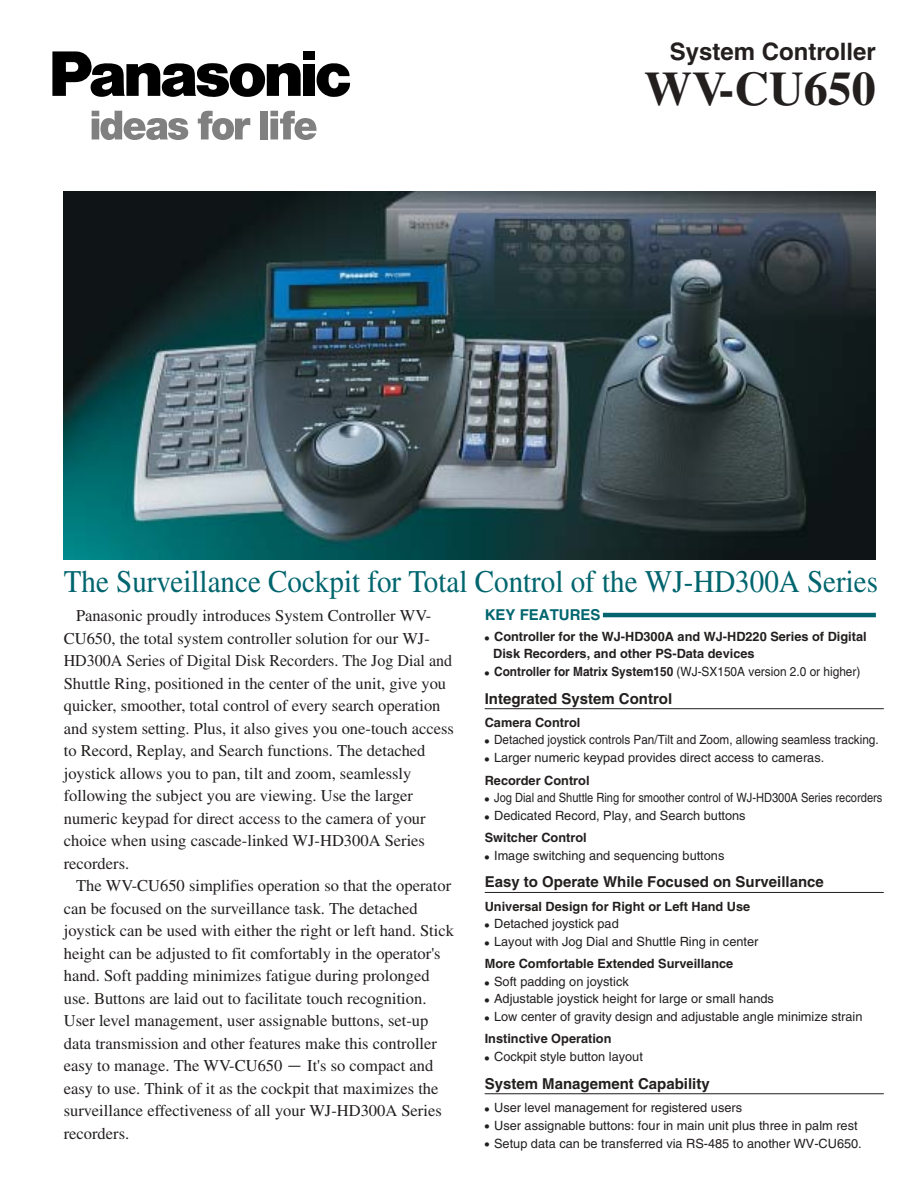
<style>
.page{position:relative;width:918px;height:1191px;background:#fff}
.page>*{position:absolute;margin:0;border:0;box-sizing:border-box;transform-origin:0 0}
.t1{font:700 48px "Times";color:#231f1f}
.t2{font:31.5px "Times";color:#00656e;scale:.92 1}
.t3{font:700 24px "Helvetica";color:#231f1f}
.t4{font:16.5px/22.5px "Times";color:#231f1f}
.t5{font:700 15px "Helvetica";color:#231f1f}
.t6{font:700 15px "Helvetica";color:#00656e}
.t7{font:12.75px/22.5px "Helvetica";color:#231f1f}
.t8{font:700 12.75px/17.5px "Helvetica";color:#231f1f}
.t9{font:12.75px "Helvetica";color:#231f1f;scale:.92 1}
.t10{font:12.75px "Helvetica";color:#231f1f;scale:.87 1}
.s1{font-weight:400}
.s2{font-weight:700}
</style>
<div class="page">
<img style="left:64px;top:191px;width:812px;height:368px">
<hr style="left:485px;top:708px;width:399px;height:1px;background:#231f1f">
<hr style="left:485px;top:892px;width:399px;height:1px;background:#231f1f">
<hr style="left:485px;top:1093px;width:399px;height:1px;background:#231f1f">
<hr style="left:603px;top:613px;width:273px;height:4px;background:#00656e">
<svg style="left:92px;top:111px;width:96px;height:29px"></svg>
<svg style="left:198px;top:111px;width:52px;height:29px"></svg>
<div style="left:261px;top:111px;width:7px;height:28px;background:#808080"></div>
<svg style="left:270px;top:111px;width:47px;height:29px"></svg>
<svg style="left:52px;top:51px;width:249px;height:46px"></svg>
<div style="left:303px;top:64px;width:12px;height:32px;background:#000"></div>
<div style="left:303px;top:51px;width:12px;height:9px;background:#000"></div>
<svg style="left:316px;top:63px;width:34px;height:34px"></svg>
<h3 class="t3" style="left:670px;top:43px;width:208px">System Controller</h3>
<h1 class="t1" style="left:644px;top:71px;width:233px">WV-CU650</h1>
<h2 class="t2" style="left:64px;top:570px;width:887px">The Surveillance Cockpit for Total Control of the WJ-HD300A Series</h2>
<p class="t4" style="left:64px;top:606px;width:392px;text-indent:12px">Panasonic proudly introduces System Controller WV-CU650, the total system controller solution for our WJ-HD300A Series of Digital Disk Recorders. The Jog Dial and Shuttle Ring, positioned in the center of the unit, give you quicker, smoother, total control of every search operation and system setting. Plus, it also gives you one-touch access to Record, Replay, and Search functions. The detached joystick allows you to pan, tilt and zoom, seamlessly following the subject you are viewing. Use the larger numeric keypad for direct access to the camera of your choice when using cascade-linked WJ-HD300A Series recorders.</p>
<p class="t4" style="left:64px;top:876px;width:392px;text-indent:12px">The WV-CU650 simplifies operation so that the operator can be focused on the surveillance task. The detached joystick can be used with either the right or left hand. Stick height can be adjusted to fit comfortably in the operator's hand. Soft padding minimizes fatigue during prolonged use. Buttons are laid out to facilitate touch recognition.<br>User level management, user assignable buttons, set-up data transmission and other features make this controller easy to manage. The WV-CU650 -It's so compact and easy to use. Think of it as the cockpit that maximizes the surveillance effectiveness of all your WJ-HD300A Series recorders.</p>
<p class="t6" style="left:485px;top:610px;width:117px">KEY FEATURES</p>
<p class="t8" style="left:493px;top:629px;width:375px;text-indent:-9px">• Controller for the WJ-HD300A and WJ-HD220 Series of Digital<br>Disk Recorders, and other PS-Data devices</p>
<p class="t8" style="left:485px;top:664px;width:377px">• Controller for Matrix System150 <span class="s1">(WJ-SX150A version 2.0 or higher)</span></p>
<p class="t5" style="left:485px;top:693px;width:189px">Integrated System Control</p>
<p class="t8" style="left:485px;top:715px;width:97px">Camera Control</p>
<p class="t9" style="left:485px;top:735px;width:430px"><span class="s2">•</span> Detached joystick controls Pan/Tilt and Zoom, allowing seamless tracking.</p>
<p class="t7" style="left:485px;top:748px;width:341px"><span class="s2">•</span> Larger numeric keypad provides direct access to cameras.<br><span class="s2">Recorder Control</span></p>
<p class="t10" style="left:485px;top:793px;width:459px"><span class="s2">•</span> Jog Dial and Shuttle Ring for smoother control of WJ-HD300A Series recorders</p>
<p class="t7" style="left:485px;top:805px;width:262px"><span class="s2">•</span> Dedicated Record, Play, and Search buttons<br><span class="s2">Switcher Control</span></p>
<p class="t7" style="left:485px;top:845px;width:241px"><span class="s2">•</span> Image switching and sequencing buttons</p>
<p class="t5" style="left:485px;top:877px;width:341px">Easy to Operate While Focused on Surveillance</p>
<p class="t8" style="left:485px;top:899px;width:267px">Universal Design for Right or Left Hand Use</p>
<p class="t7" style="left:485px;top:914px;width:136px"><span class="s2">•</span> Detached joystick pad</p>
<p class="t7" style="left:485px;top:931px;width:275px"><span class="s2">•</span> Layout with Jog Dial and Shuttle Ring in center<br><span class="s2">More Comfortable Extended Surveillance</span></p>
<p class="t7" style="left:485px;top:971px;width:146px"><span class="s2">•</span> Soft padding on joystick</p>
<p class="t7" style="left:485px;top:989px;width:291px"><span class="s2">•</span> Adjustable joystick height for large or small hands</p>
<p class="t7" style="left:485px;top:1006px;width:379px"><span class="s2">•</span> Low center of gravity design and adjustable angle minimize strain<br><span class="s2">Instinctive Operation</span></p>
<p class="t7" style="left:485px;top:1046px;width:160px"><span class="s2">•</span> Cockpit style button layout</p>
<p class="t5" style="left:485px;top:1078px;width:227px">System Management Capability</p>
<p class="t7" style="left:485px;top:1097px;width:259px"><span class="s2">•</span> User level management for registered users</p>
<p class="t7" style="left:485px;top:1115px;width:374px"><span class="s2">•</span> User assignable buttons: four in main unit plus three in palm rest</p>
<p class="t7" style="left:485px;top:1133px;width:379px"><span class="s2">•</span> Setup data can be transferred via RS-485 to another WV-CU650.</p>
</div>
